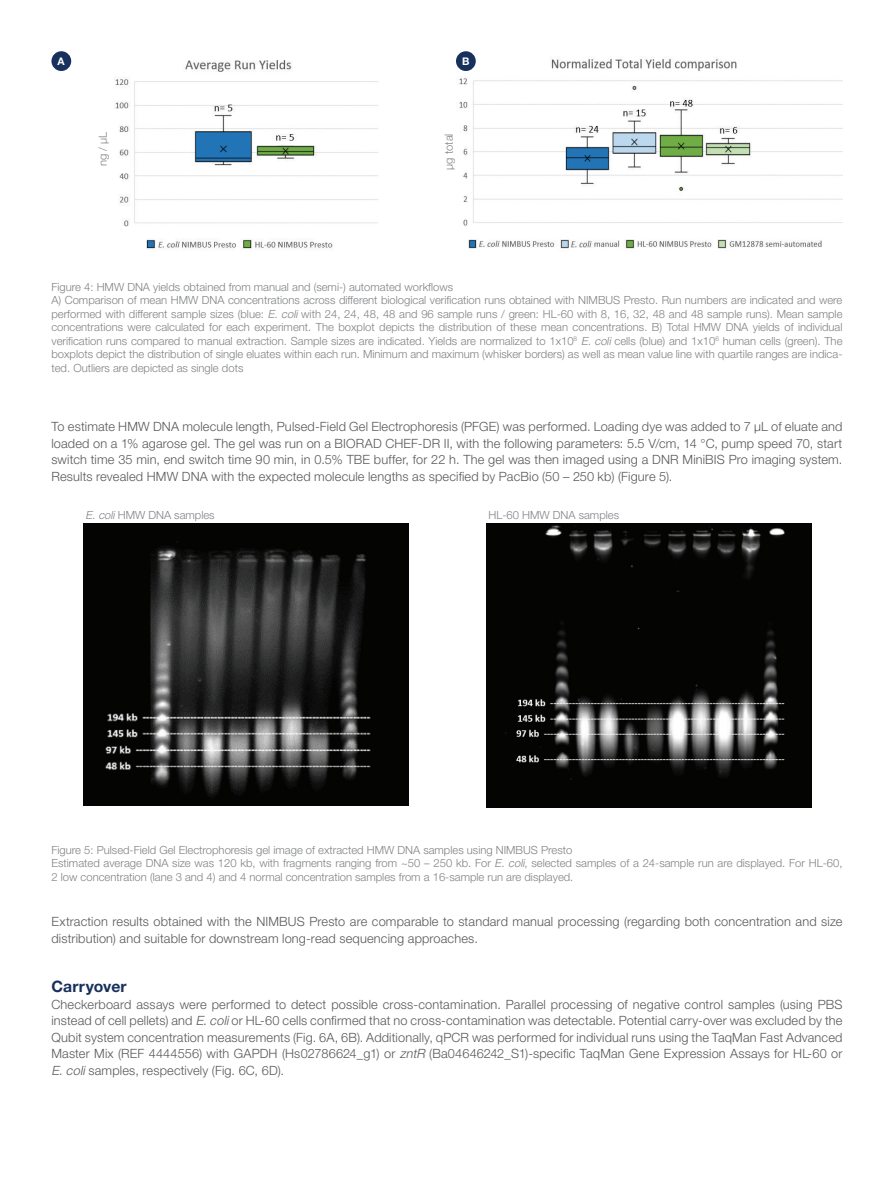
<style>
.page{position:relative;width:894px;height:1189px;background:#fff}
.page>*{position:absolute;margin:0;border:0;box-sizing:border-box;transform-origin:0 0}
.Body{font:700 15.75px "Helvetica Neue LT Pro";letter-spacing:.01em;color:#18305c}
.Body-2{font:300 12.75px/16.5px "Helvetica Neue LT Pro";letter-spacing:.01em;color:#57585a;text-align:justify}
.t1{font:300 11.25px/13.5px "Helvetica Neue LT Pro";color:#808285;text-align:justify}
.t2{font:700 10.5px "Helvetica Neue LT Pro";color:#fff}
.s1{font-style:italic}
</style>
<div class="page">
<img style="left:115px;top:60px;width:263px;height:189px">
<img style="left:456px;top:55px;width:386px;height:194px">
<div style="left:51px;top:51px;width:20px;height:20px;background:#18305c;border-radius:50%"></div>
<div style="left:456px;top:51px;width:20px;height:20px;background:#18305c;border-radius:50%"></div>
<img style="left:84px;top:523px;width:324px;height:282px">
<img style="left:486px;top:523px;width:325px;height:285px">
<p class="t2" style="left:58px;top:54px;width:9px">A</p>
<p class="t2" style="left:462px;top:54px;width:9px">B</p>
<p class="t1" style="left:96px;top:166px;width:36px;rotate:-90deg">ng / μL</p>
<p class="t1" style="left:442px;top:170px;width:38px;rotate:-90deg">µg total</p>
<p class="t1" style="left:51px;top:279px;width:403px">Figure 4: HMW DNA yields obtained from manual and (semi-) automated workflows</p>
<p class="t1" style="left:51px;top:293px;width:792px">A) Comparison of mean HMW DNA concentrations across different biological verification runs obtained with NIMBUS Presto. Run numbers are indicated and were performed with different sample sizes (blue: <span class="s1">E. coli</span> with 24, 24, 48, 48 and 96 sample runs / green: HL-60 with 8, 16, 32, 48 and 48 sample runs). Mean sample concentrations were calculated for each experiment. The boxplot depicts the distribution of these mean concentrations. B) Total HMW DNA yields of individual verification runs compared to manual extraction. Sample sizes are indicated. Yields are normalized to 1x10<sup>8</sup> <span class="s1">E. coli</span> cells (blue) and 1x10<sup>6</sup> human cells (green). The boxplots depict the distribution of single eluates within each run. Minimum and maximum (whisker borders) as well as mean value line with quartile ranges are indica&shy;ted. Outliers are depicted as single dots</p>
<p class="Body-2" style="left:51px;top:418px;width:792px">To estimate HMW DNA molecule length, Pulsed-Field Gel Electrophoresis (PFGE) was performed. Loading dye was added to 7 µL of eluate and loaded on a 1% agarose gel. The gel was run on a BIORAD CHEF-DR II, with the following parameters: 5.5 V/cm, 14 °C, pump speed 70, start switch time 35 min, end switch time 90 min, in 0.5% TBE buffer, for 22 h. The gel was then imaged using a DNR MiniBIS Pro imaging system.<br>Results revealed HMW DNA with the expected molecule lengths as specified by PacBio (50 – 250 kb) (Figure 5).</p>
<p class="t1" style="left:85px;top:508px;width:131px"><span class="s1">E.coli</span>HMW DNA samples</p>
<p class="t1" style="left:488px;top:508px;width:132px">HL-60 HMW DNA samples</p>
<p class="t1" style="left:51px;top:843px;width:522px">Figure 5: Pulsed-Field Gel Electrophoresis gel image of extracted HMW DNA samples using NIMBUS Presto</p>
<p class="t1" style="left:51px;top:856px;width:792px">Estimated average DNA size was 120 kb, with fragments ranging from ~50 – 250 kb. For <span class="s1">E. coli</span>, selected samples of a 24-sample run are displayed. For HL-60,<br>2 low concentration (lane 3 and 4) and 4 normal concentration samples from a 16-sample run are displayed.</p>
<p class="Body-2" style="left:51px;top:913px;width:792px">Extraction results obtained with the NIMBUS Presto are comparable to standard manual processing (regarding both concentration and size distribution) and suitable for downstream long-read sequencing approaches.</p>
<p class="Body" style="left:51px;top:976px;width:77px">Carryover</p>
<p class="Body-2" style="left:51px;top:995px;width:792px">Checkerboard assays were performed to detect possible cross-contamination. Parallel processing of negative control samples (using PBS instead of cell pellets) and <span class="s1">E.coli</span>or HL-60 cells confirmed that no cross-contamination was detectable. Potential carry-over was excluded by the Qubit system concentration measurements (Fig. 6A, 6B). Additionally, qPCR was performed for individual runs using the TaqMan Fast Advanced Master Mix (REF 4444556) with GAPDH (Hs02786624_g1) or <span class="s1">zntR</span> (Ba04646242_S1)-specific TaqMan Gene Expression Assays for HL-60 or <span class="s1">E.coli</span>samples, respectively (Fig. 6C, 6D).</p>
</div>
